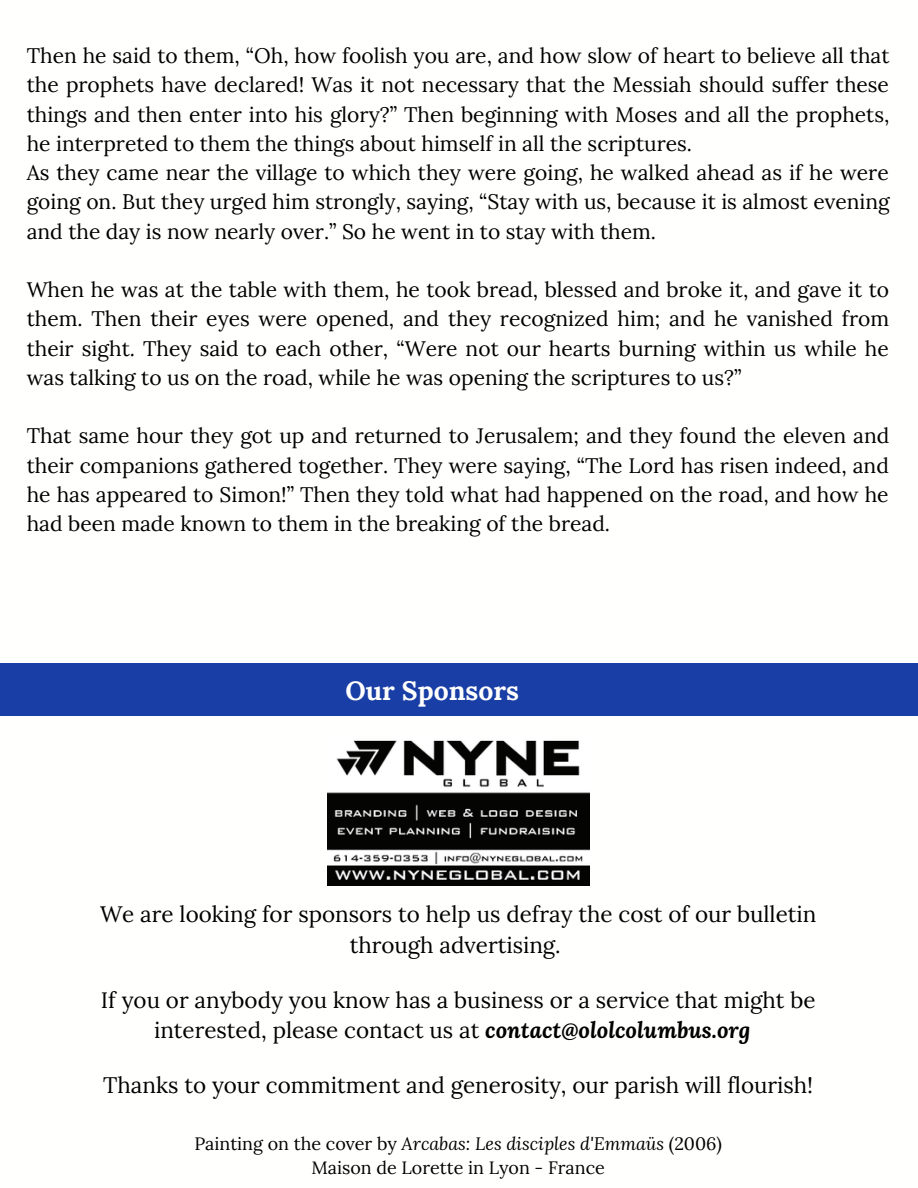
<style>
.page{position:relative;width:918px;height:1188px;background:#fff}
.page>*{position:absolute;margin:0;border:0;box-sizing:border-box;transform-origin:0 0}
.t1{font:700 26.55px "Lora";color:#fffffe}
.t2{font:22.35px/30.3px "Lora";color:#000;text-align:center}
.t3{font:21px/29.2px "Lora";color:#000;text-align:justify}
.t4{font:17.85px/24.8px "Lora";color:#000;text-align:center}
.s1{font-weight:700;font-style:italic}
.s2{font-style:italic}
</style>
<div class="page">
<img style="left:327px;top:740px;width:262px;height:146px">
<div style="left:0;top:664px;width:917px;height:52px;background:#193ea5"></div>
<p class="t3" style="left:27px;top:41px;width:865px;text-align:left">Then he said to them, “Oh, how foolish you are, and how slow of heart to believe all that the prophets have declared! Was it not necessary that the Messiah should suffer these things and then enter into his glory?” Then beginning with Moses and all the prophets, he interpreted to them the things about himself in all the scriptures.<br>As they came near the village to which they were going, he walked ahead as if he were going on. But they urged him strongly, saying, “Stay with us, because it is almost evening and the day is now nearly over.” So he went in to stay with them.</p>
<p class="t3" style="left:27px;top:275px;width:864px">When he was at the table with them, he took bread, blessed and broke it, and gave it to them. Then their eyes were opened, and they recognized him; and he vanished from their sight. They said to each other, “Were not our hearts burning within us while he was talking to us on the road, while he was opening the scriptures to us?”</p>
<p class="t3" style="left:27px;top:421px;width:864px">That same hour they got up and returned to Jerusalem; and they found the eleven and their companions gathered together. They were saying, “The Lord has risen indeed, and he has appeared to Simon!” Then they told what had happened on the road, and how he had been made known to them in the breaking of the bread.</p>
<p class="t1" style="left:346px;top:673px;width:175px">Our Sponsors</p>
<p class="t2" style="left:100px;top:899px;width:718px">We are looking for sponsors to help us defray the cost of our bulletin through advertising.</p>
<p class="t2" style="left:101px;top:984px;width:716px">If you or anybody you know has a business or a service that might be interested, please contact us at <span class="s1">contact@ololcolumbus.org</span></p>
<p class="t2" style="left:103px;top:1070px;width:712px">Thanks to your commitment and generosity, our parish will flourish!</p>
<p class="t4" style="left:194px;top:1131px;width:529px">Painting on the cover by <span class="s2">Arcabas: Les disciples d'Emmaüs</span> (2006)<br>Maison de Lorette in Lyon - France</p>
</div>
